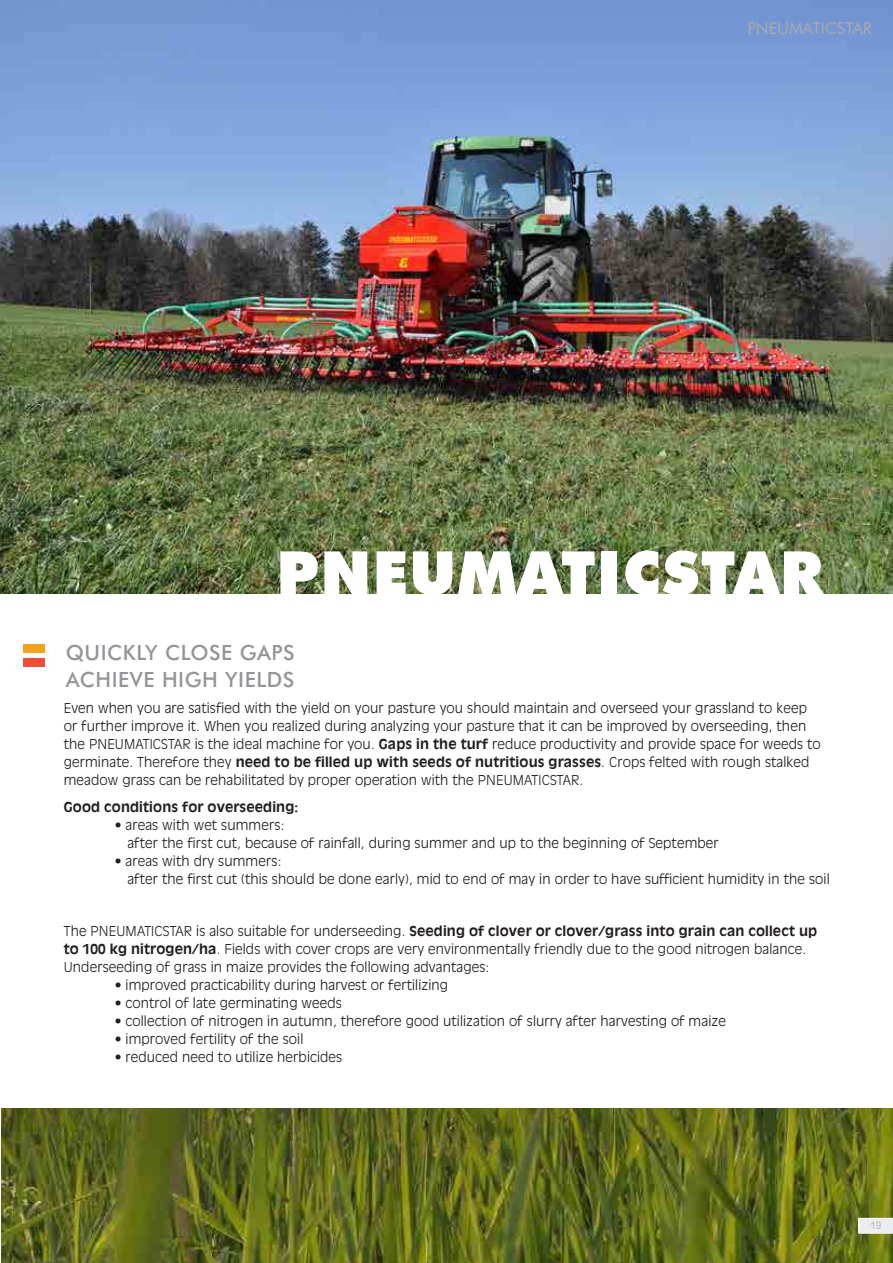
<style>
.page{position:relative;width:893px;height:1263px;background:#fff}
.page>*{position:absolute;margin:0;border:0;box-sizing:border-box;transform-origin:0 0}
.t1{font:900 60px "Futura BT";letter-spacing:.025em;color:#fff}
.t2{font:500 21px/27px "Futura BT";letter-spacing:.025em;color:#939598}
.t3{font:16.5px "Futura BT";color:#a8a9ad}
.t4{font:300 13.5px/18px "Antique Olive Std";letter-spacing:.01em;color:#231f20}
.t5{font:700 13.5px "Antique Olive Std";letter-spacing:.01em;color:#231f20}
.t6{font:300 9.75px "Incised 901 BT";color:#a8a9ad}
.s1{font-weight:700}
</style>
<div class="page">
<img style="left:0;top:0;width:893px;height:594px">
<img style="left:1px;top:1108px;width:892px;height:155px">
<svg style="left:859px;top:1218px;width:34px;height:15px"></svg>
<div style="left:24px;top:658px;width:21px;height:9px;background:#ef4f3a"></div>
<div style="left:24px;top:644px;width:21px;height:9px;background:#f4a21d"></div>
<p class="t3" style="left:747px;top:18px;width:126px">PNEUMATICSTAR</p>
<h1 class="t1" style="left:276px;top:536px;width:548px">PNEUMATICSTAR</h1>
<h2 class="t2" style="left:66px;top:639px;width:230px">QUICKLY CLOSE GAPS<br>ACHIEVE HIGH YIELDS</h2>
<p class="t4" style="left:64px;top:699px;width:759px">Even when you are satisfied with the yield on your pasture you should maintain and overseed your grassland to keep or further improve it. When you realized during analyzing your pasture that it can be improved by overseeding, then the PNEUMATICSTAR is the ideal machine for you. <span class="s1">Gaps in the turf</span> reduce productivity and provide space for weeds to germinate. Therefore they <span class="s1">need to be filled up with seeds of nutritious grasses</span>. Crops felted with rough stalked meadow grass can be rehabilitated by proper operation with the PNEUMATICSTAR.</p>
<p class="t5" style="left:64px;top:798px;width:236px">Good conditions for overseeding:</p>
<p class="t4" style="left:128px;top:816px;width:593px;text-indent:-13px">• areas with wet summers:<br>after the first cut, because of rainfall, during summer and up to the beginning of September</p>
<p class="t4" style="left:128px;top:852px;width:704px;text-indent:-13px">• areas with dry summers:<br>after the first cut (this should be done early), mid to end of may in order to have sufficient humidity in the soil</p>
<p class="t4" style="left:64px;top:922px;width:755px">The PNEUMATICSTAR is also suitable for underseeding. <span class="s1">Seeding of clover or clover/grass into grain can collect up to 100 kg nitrogen/ha</span>. Fields with cover crops are very environmentally friendly due to the good nitrogen balance.<br>Underseeding of grass in maize provides the following advantages:</p>
<p class="t4" style="left:115px;top:976px;width:335px">• improved practicability during harvest or fertilizing</p>
<p class="t4" style="left:115px;top:994px;width:229px">• control of late germinating weeds</p>
<p class="t4" style="left:115px;top:1012px;width:613px">• collection of nitrogen in autumn, therefore good utilization of slurry after harvesting of maize</p>
<p class="t4" style="left:115px;top:1030px;width:190px">• improved fertility of the soil</p>
<p class="t4" style="left:115px;top:1048px;width:229px">• reduced need to utilize herbicides</p>
<p class="t6" style="left:870px;top:1220px;width:13px">19</p>
</div>
